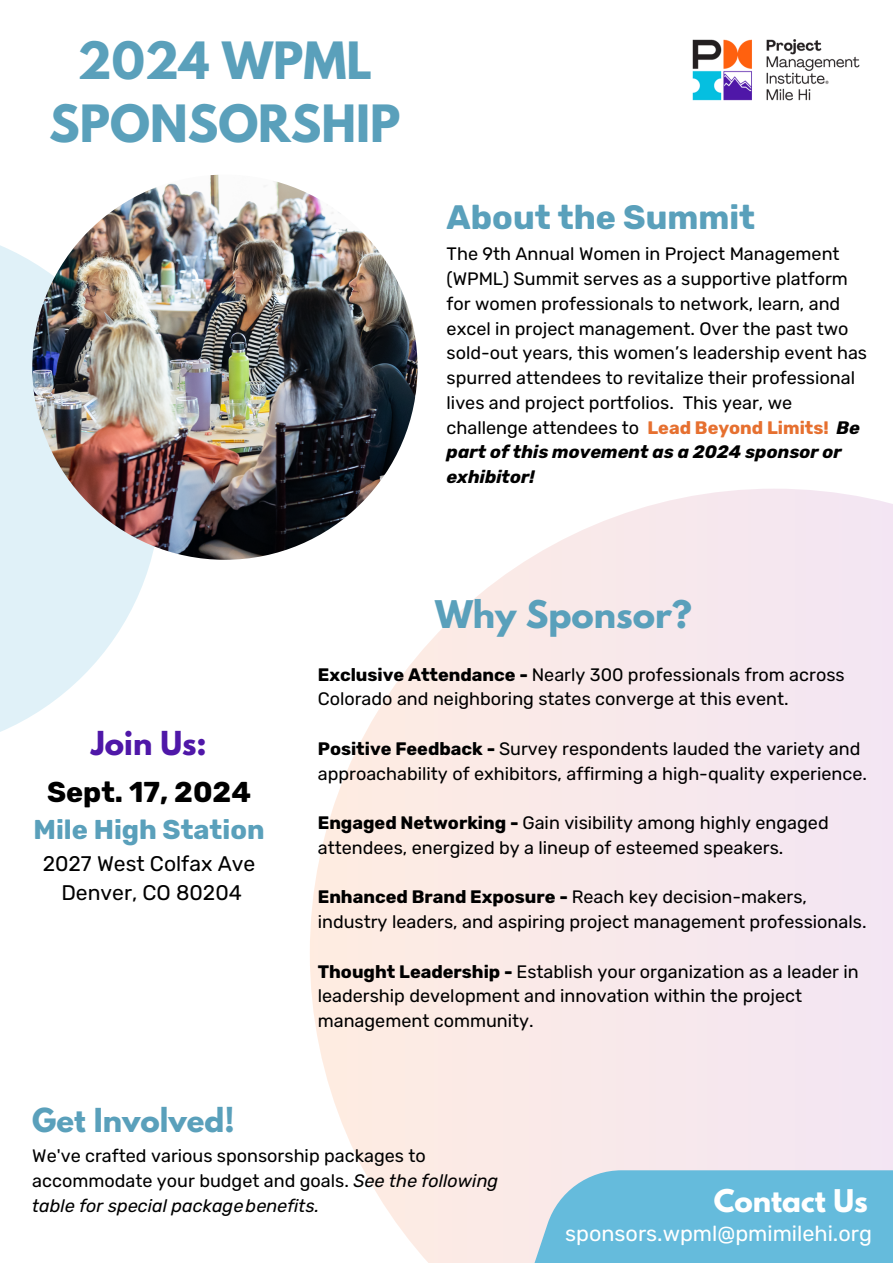
<style>
.page{position:relative;width:893px;height:1263px;background:#fff}
.page>*{position:absolute;margin:0;border:0;box-sizing:border-box;transform-origin:0 0}
.t1{font:700 45.53px/63.6px "League Spartan";color:#5aa0bb;text-align:center}
.t2{font:700 33.75px "Rubik";color:#5aa0bb}
.t3{font:700 33.75px "League Spartan";color:#5aa0bb}
.t4{font:700 29.25px "League Spartan";color:#5aa0bb}
.t5{font:700 29.25px "League Spartan";color:#4f17a8}
.t6{font:700 28.65px "Rubik";color:#000}
.t7{font:700 27.75px "League Spartan";color:#fff}
.t8{font:700 27.15px "Rubik";color:#5aa0bb}
.t9{font:21.6px "Rubik";color:#fff}
.t10{font:21.15px/29.2px "Rubik";color:#000;text-align:center}
.t11{font:18px/24.8px "Rubik";color:#000}
.t12{font:italic 700 18px "Rubik";color:#000}
.s1{font-weight:700;color:#e67030}
.s2{font-weight:700;font-style:italic}
.s3{font-weight:700}
.s4{font-style:italic}
</style>
<div class="page">
<svg style="left:0;top:224px;width:154px;height:508px;fill:#e0f1f8"></svg>
<svg style="left:310px;top:489px;width:583px;height:774px;background:#f8ebed"></svg>
<svg style="left:453px;top:1170px;width:440px;height:93px;background:#89c6de"></svg>
<img style="left:32px;top:175px;width:385px;height:385px;border-radius:50%">
<img style="left:693px;top:39px;width:167px;height:61px">
<h2 class="t1" style="left:49px;top:34px;width:353px">2024 WPML<br>SPONSORSHIP</h2>
<p class="t2" style="left:446px;top:197px;width:310px">About the Summit</p>
<p class="t11" style="left:446px;top:242px;width:422px">The 9th Annual Women in Project Management (WPML) Summit serves as a supportive platform for women professionals to network, learn, and excel in project management. Over the past two sold-out years, this women’s leadership event has spurred attendees to revitalize their professional lives and project portfolios. This year, we challenge attendees to <span class="s1">Lead Beyond Limits!</span> <span class="s2">Be part of this movement as a 2024 sponsor or</span></p>
<p class="t12" style="left:446px;top:466px;width:90px">exhibitor!</p>
<p class="t3" style="left:435px;top:597px;width:258px">Why Sponsor?</p>
<h3 class="t5" style="left:91px;top:728px;width:117px">Join Us:</h3>
<p class="t6" style="left:47px;top:775px;width:205px">Sept. 17, 2024</p>
<p class="t8" style="left:34px;top:814px;width:232px">Mile High Station</p>
<p class="t10" style="left:43px;top:849px;width:214px">2027 West Colfax Ave<br>Denver, CO 80204</p>
<h4 class="t4" style="left:32px;top:1106px;width:204px">Get Involved!</h4>
<p class="t11" style="left:318px;top:662px;width:528px"><span class="s3">Exclusive Attendance -</span> Nearly 300 professionals from across<br>Colorado and neighboring states converge at this event.</p>
<h2 class="t11" style="left:318px;top:736px;width:551px"><span class="s3">Positive Feedback -</span> Survey respondents lauded the variety and approachability of exhibitors, affirming a high-quality experience.</h2>
<p class="t11" style="left:318px;top:811px;width:512px"><span class="s3">Engaged Networking -</span> Gain visibility among highly engaged attendees, energized by a lineup of esteemed speakers.</p>
<p class="t11" style="left:318px;top:885px;width:550px"><span class="s3">Enhanced Brand Exposure -</span> Reach key decision-makers, industry leaders, and aspiring project management professionals.</p>
<p class="t11" style="left:318px;top:959px;width:542px"><span class="s3">Thought Leadership -</span> Establish your organization as a leader in leadership development and innovation within the project management community.</p>
<h3 class="t11" style="left:32px;top:1144px;width:467px">We've crafted various sponsorship packages to accommodate your budget and goals. <span class="s4">See the following table for special packagebenefits.</span></h3>
<h3 class="t7" style="left:713px;top:1187px;width:155px">Contact Us</h3>
<h4 class="t9" style="left:565px;top:1220px;width:308px">sponsors.wpml@pmimilehi.org</h4>
</div>
